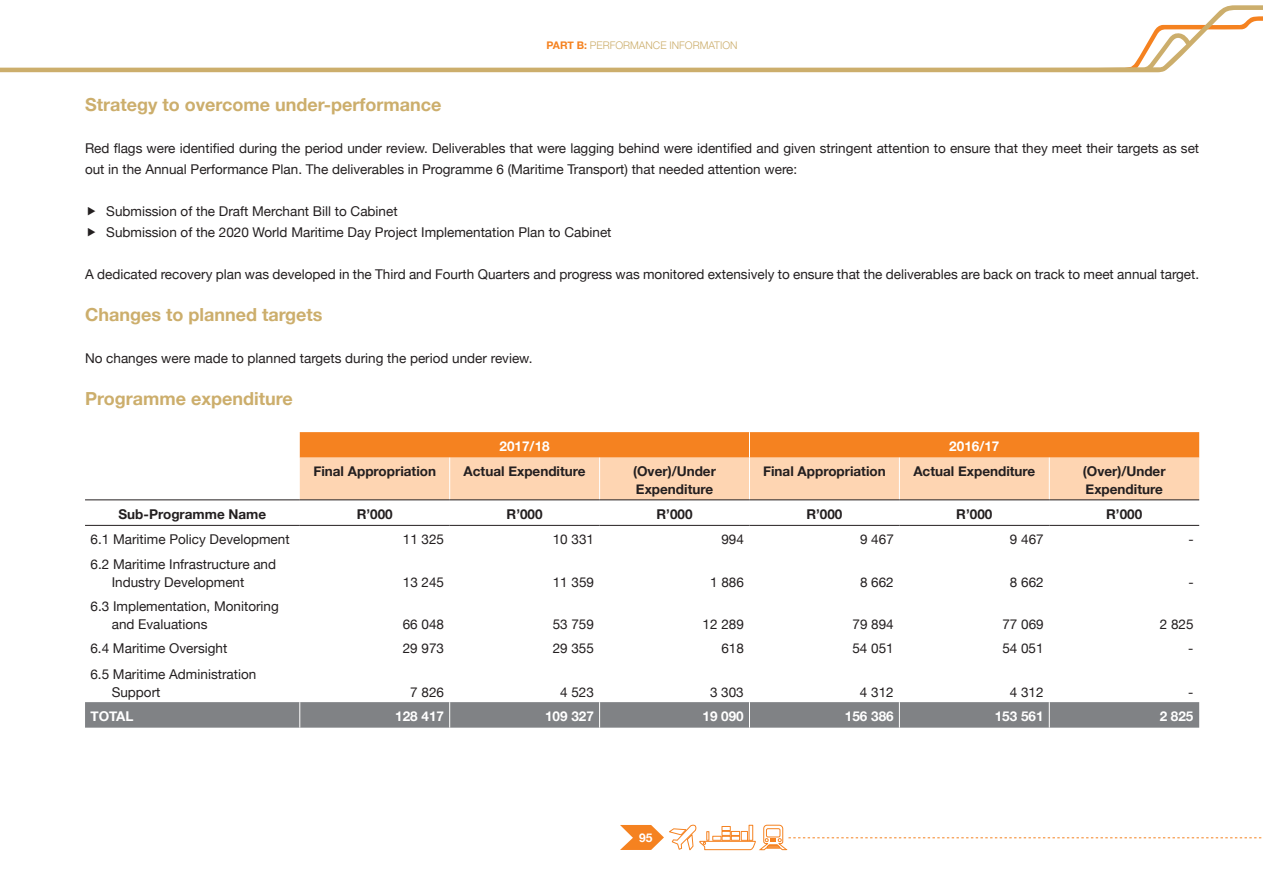
<style>
.page{position:relative;width:1263px;height:893px;background:#fff}
.page>*{position:absolute;margin:0;border:0;box-sizing:border-box;transform-origin:0 0}
.t1{font:700 18px "Helvetica Neue";color:#ccae6c}
.t2{font:13.5px/18px "Helvetica Neue";color:#231f20}
.t3{font:700 13.5px/18px "Helvetica Neue";color:#231f20}
.t4{font:700 13.5px "Helvetica Neue";color:#fff}
.t5{font:700 12px "Helvetica Neue";color:#fff}
.t6{font:300 10.5px "Helvetica Neue";color:#ccae6c}
.s1{font-weight:700;color:#f58220}
</style>
<div class="page">
<svg style="left:0;top:5px;width:1263px;height:67px"></svg>
<svg style="left:620px;top:825px;width:642px;height:26px"></svg>
<svg style="left:85px;top:702px;width:1114px;height:26px;background:#828487"></svg>
<svg style="left:300px;top:432px;width:899px;height:67px;background:#fab57b"></svg>
<hr style="left:449px;top:458px;width:1px;height:41px;background:#fff">
<hr style="left:599px;top:458px;width:1px;height:41px;background:#fff">
<hr style="left:749px;top:458px;width:1px;height:41px;background:#fff">
<hr style="left:899px;top:458px;width:1px;height:41px;background:#fff">
<hr style="left:1049px;top:458px;width:1px;height:41px;background:#fff">
<hr style="left:85px;top:499px;width:215px;height:1px;background:#231f20">
<hr style="left:300px;top:499px;width:150px;height:1px;background:#231f20">
<hr style="left:450px;top:499px;width:150px;height:1px;background:#231f20">
<hr style="left:600px;top:499px;width:149px;height:1px;background:#231f20">
<hr style="left:749px;top:499px;width:150px;height:1px;background:#231f20">
<hr style="left:899px;top:499px;width:150px;height:1px;background:#231f20">
<hr style="left:1049px;top:499px;width:150px;height:1px;background:#231f20">
<hr style="left:85px;top:525px;width:215px;height:1px;background:#231f20">
<hr style="left:300px;top:525px;width:150px;height:1px;background:#231f20">
<hr style="left:450px;top:525px;width:150px;height:1px;background:#231f20">
<hr style="left:600px;top:525px;width:149px;height:1px;background:#231f20">
<hr style="left:749px;top:525px;width:150px;height:1px;background:#231f20">
<hr style="left:899px;top:525px;width:150px;height:1px;background:#231f20">
<hr style="left:1049px;top:525px;width:150px;height:1px;background:#231f20">
<p class="t6" style="left:547px;top:36px;width:193px"><span class="s1">PART B:</span> PERFORMANCE INFORMATION</p>
<h1 class="t1" style="left:85px;top:91px;width:358px">Strategy to overcome under-performance</h1>
<p class="t2" style="left:85px;top:139px;width:1116px;line-height:21px">Red flags were identified during the period under review. Deliverables that were lagging behind were identified and given stringent attention to ensure that they meet their targets as set out in the Annual Performance Plan. The deliverables in Programme 6 (Maritime Transport) that needed attention were:</p>
<p class="t2" style="left:106px;top:202px;width:507px;line-height:21px">Submission of the Draft Merchant Bill to Cabinet<br>Submission of the 2020 World Maritime Day Project Implementation Plan to Cabinet</p>
<p class="t2" style="left:85px;top:266px;width:1116px">A dedicated recovery plan was developed in the Third and Fourth Quarters and progress was monitored extensively to ensure that the deliverables are back on track to meet annual target.</p>
<h1 class="t1" style="left:85px;top:301px;width:239px">Changes to planned targets</h1>
<p class="t2" style="left:85px;top:350px;width:449px">No changes were made to planned targets during the period under review.</p>
<h1 class="t1" style="left:85px;top:385px;width:209px">Programme expenditure</h1>
<p class="t4" style="left:500px;top:435px;width:52px">2017/18</p>
<p class="t4" style="left:949px;top:435px;width:52px">2016/17</p>
<p class="t3" style="left:313px;top:463px;width:124px">Final Appropriation</p>
<p class="t3" style="left:464px;top:463px;width:123px">Actual Expenditure</p>
<p class="t3" style="left:633px;top:463px;width:84px">(Over)/Under<br>Expenditure</p>
<p class="t3" style="left:763px;top:463px;width:124px">Final Appropriation</p>
<p class="t3" style="left:913px;top:463px;width:123px">Actual Expenditure</p>
<p class="t3" style="left:1083px;top:463px;width:84px">(Over)/Under<br>Expenditure</p>
<p class="t3" style="left:119px;top:505px;width:149px">Sub-Programme Name</p>
<p class="t3" style="left:357px;top:505px;width:38px">R’000</p>
<p class="t3" style="left:507px;top:505px;width:38px">R’000</p>
<p class="t3" style="left:656px;top:505px;width:38px">R’000</p>
<p class="t3" style="left:806px;top:505px;width:38px">R’000</p>
<p class="t3" style="left:956px;top:505px;width:38px">R’000</p>
<p class="t3" style="left:1106px;top:505px;width:38px">R’000</p>
<p class="t2" style="left:91px;top:531px;width:201px">6.1 Maritime Policy Development</p>
<p class="t2" style="left:403px;top:531px;width:43px">11 325</p>
<p class="t2" style="left:553px;top:531px;width:43px">10 331</p>
<p class="t2" style="left:721px;top:531px;width:24px">994</p>
<p class="t2" style="left:860px;top:531px;width:35px">9 467</p>
<p class="t2" style="left:1010px;top:531px;width:35px">9 467</p>
<p class="t2" style="left:1188px;top:531px;width:7px">-</p>
<p class="t2" style="left:112px;top:556px;width:166px;text-indent:-21px">6.2 Maritime Infrastructure and<br>Industry Development</p>
<p class="t2" style="left:403px;top:574px;width:43px">13 245</p>
<p class="t2" style="left:553px;top:574px;width:43px">11 359</p>
<p class="t2" style="left:710px;top:574px;width:35px">1 886</p>
<p class="t2" style="left:860px;top:574px;width:35px">8 662</p>
<p class="t2" style="left:1010px;top:574px;width:35px">8 662</p>
<p class="t2" style="left:1188px;top:574px;width:7px">-</p>
<p class="t2" style="left:112px;top:598px;width:169px;text-indent:-21px">6.3 Implementation, Monitoring and Evaluations</p>
<p class="t2" style="left:403px;top:616px;width:43px">66 048</p>
<p class="t2" style="left:553px;top:616px;width:43px">53 759</p>
<p class="t2" style="left:703px;top:616px;width:43px">12 289</p>
<p class="t2" style="left:852px;top:616px;width:43px">79 894</p>
<p class="t2" style="left:1002px;top:616px;width:43px">77 069</p>
<p class="t2" style="left:1160px;top:616px;width:35px">2 825</p>
<p class="t2" style="left:90px;top:640px;width:138px">6.4 Maritime Oversight</p>
<p class="t2" style="left:403px;top:640px;width:43px">29 973</p>
<p class="t2" style="left:553px;top:640px;width:43px">29 355</p>
<p class="t2" style="left:721px;top:640px;width:24px">618</p>
<p class="t2" style="left:852px;top:640px;width:43px">54 051</p>
<p class="t2" style="left:1002px;top:640px;width:43px">54 051</p>
<p class="t2" style="left:1188px;top:640px;width:7px">-</p>
<p class="t2" style="left:112px;top:666px;width:146px;text-indent:-21px">6.5 Maritime Administration<br>Support</p>
<p class="t2" style="left:410px;top:684px;width:35px">7 826</p>
<p class="t2" style="left:560px;top:684px;width:35px">4 523</p>
<p class="t2" style="left:710px;top:684px;width:35px">3 303</p>
<p class="t2" style="left:860px;top:684px;width:35px">4 312</p>
<p class="t2" style="left:1010px;top:684px;width:35px">4 312</p>
<p class="t2" style="left:1188px;top:684px;width:7px">-</p>
<p class="t4" style="left:90px;top:705px;width:18px">Total</p>
<p class="t4" style="left:395px;top:705px;width:50px">128 417</p>
<p class="t4" style="left:545px;top:705px;width:50px">109 327</p>
<p class="t4" style="left:702px;top:705px;width:43px">19 090</p>
<p class="t4" style="left:845px;top:705px;width:50px">156 386</p>
<p class="t4" style="left:995px;top:705px;width:50px">153 561</p>
<p class="t4" style="left:1160px;top:705px;width:35px">2 825</p>
<p class="t5" style="left:639px;top:828px;width:15px">95</p>
</div>
